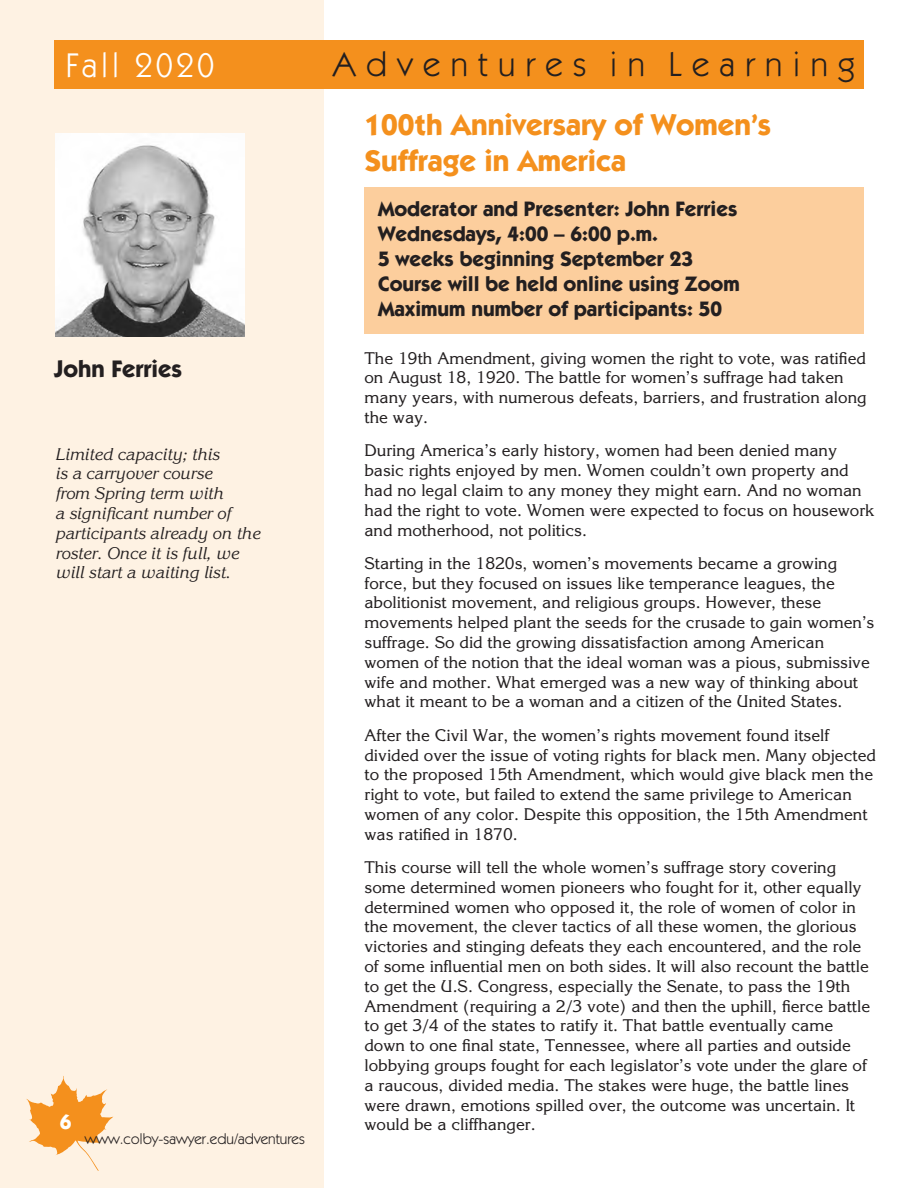
<style>
.page{position:relative;width:918px;height:1188px;background:#fff}
.page>*{position:absolute;margin:0;border:0;box-sizing:border-box;transform-origin:0 0}
.t1{font:34.35px "Itc Kabel";letter-spacing:.3em;color:#231f20}
.t2{font:34.35px "Itc Kabel";letter-spacing:.1em;color:#fff}
.t3{font:700 30px/36px "Itc Kabel";color:#f4901d}
.t4{font:700 24px "Itc Kabel";color:#231f20}
.t5{font:700 21px/25.2px "Itc Kabel";color:#231f20}
.t6{font:700 21px "Itc Kabel";color:#fff}
.t7{font:16.5px/19.8px "Korinna";color:#231f20}
.t8{font:italic 16.5px/19.8px "Korinna";color:#231f20}
.t9{font:15px "Itc Kabel";color:#231f20}
</style>
<div class="page">
<div style="left:0;top:0;width:324px;height:1188px;background:#fef2e3"></div>
<svg style="left:26px;top:1076px;width:88px;height:95px"></svg>
<div style="left:54px;top:40px;width:810px;height:49px;background:#f4901d"></div>
<div style="left:364px;top:187px;width:500px;height:146px;background:#fcce9d"></div>
<img style="left:55px;top:134px;width:190px;height:202px">
<h1 class="t2" style="left:65px;top:45px;width:150px">Fall 2020</h1>
<h1 class="t1" style="left:333px;top:45px;width:524px">Adventures in Learning</h1>
<h2 class="t3" style="left:364px;top:106px;width:408px">100th Anniversary of Women’s<br>Suffrage in America</h2>
<p class="t5" style="left:378px;top:195px;width:363px">Moderator and Presenter: John Ferries Wednesdays, 4:00 – 6:00 p.m.<br>5 weeks beginning September 23<br>Course will be held online using Zoom Maximum number of participants: 50</p>
<p class="t7" style="left:364px;top:348px;width:504px">The 19th Amendment, giving women the right to vote, was ratified on August 18, 1920. The battle for women’s suffrage had taken many years, with numerous defeats, barriers, and frustration along the way.</p>
<p class="t7" style="left:364px;top:440px;width:512px">During America’s early history, women had been denied many basic rights enjoyed by men. Women couldn’t own property and had no legal claim to any money they might earn. And no woman had the right to vote. Women were expected to focus on housework and motherhood, not politics.</p>
<p class="t7" style="left:364px;top:553px;width:511px">Starting in the 1820s, women’s movements became a growing force, but they focused on issues like temperance leagues, the abolitionist movement, and religious groups. However, these movements helped plant the seeds for the crusade to gain women’s suffrage. So did the growing dissatisfaction among American women of the notion that the ideal woman was a pious, submissive wife and mother. What emerged was a new way of thinking about what it meant to be a woman and a citizen of the United States.</p>
<p class="t7" style="left:364px;top:725px;width:513px">After the Civil War, the women’s rights movement found itself divided over the issue of voting rights for black men. Many objected to the proposed 15th Amendment, which would give black men the right to vote, but failed to extend the same privilege to American women of any color. Despite this opposition, the 15th Amendment was ratified in 1870.</p>
<p class="t7" style="left:364px;top:857px;width:507px">This course will tell the whole women’s suffrage story covering some determined women pioneers who fought for it, other equally determined women who opposed it, the role of women of color in the movement, the clever tactics of all these women, the glorious victories and stinging defeats they each encountered, and the role of some influential men on both sides. It will also recount the battle to get the U.S. Congress, especially the Senate, to pass the 19th Amendment (requiring a 2/3 vote) and then the uphill, fierce battle to get 3/4 of the states to ratify it. That battle eventually came down to one final state, Tennessee, where all parties and outside lobbying groups fought for each legislator’s vote under the glare of a raucous, divided media. The stakes were huge, the battle lines were drawn, emotions spilled over, the outcome was uncertain. It would be a cliffhanger.</p>
<h3 class="t4" style="left:54px;top:354px;width:130px">John Ferries</h3>
<p class="t8" style="left:55px;top:444px;width:206px">Limited capacity; this<br>is a carryover course<br>from Spring term with<br>a significant number of participants already on the roster. Once it is full, we will start a waiting list.</p>
<p class="t6" style="left:60px;top:1109px;width:13px">6</p>
<p class="t9" style="left:85px;top:1130px;width:221px">www.colby-sawyer.edu/adventures</p>
</div>
